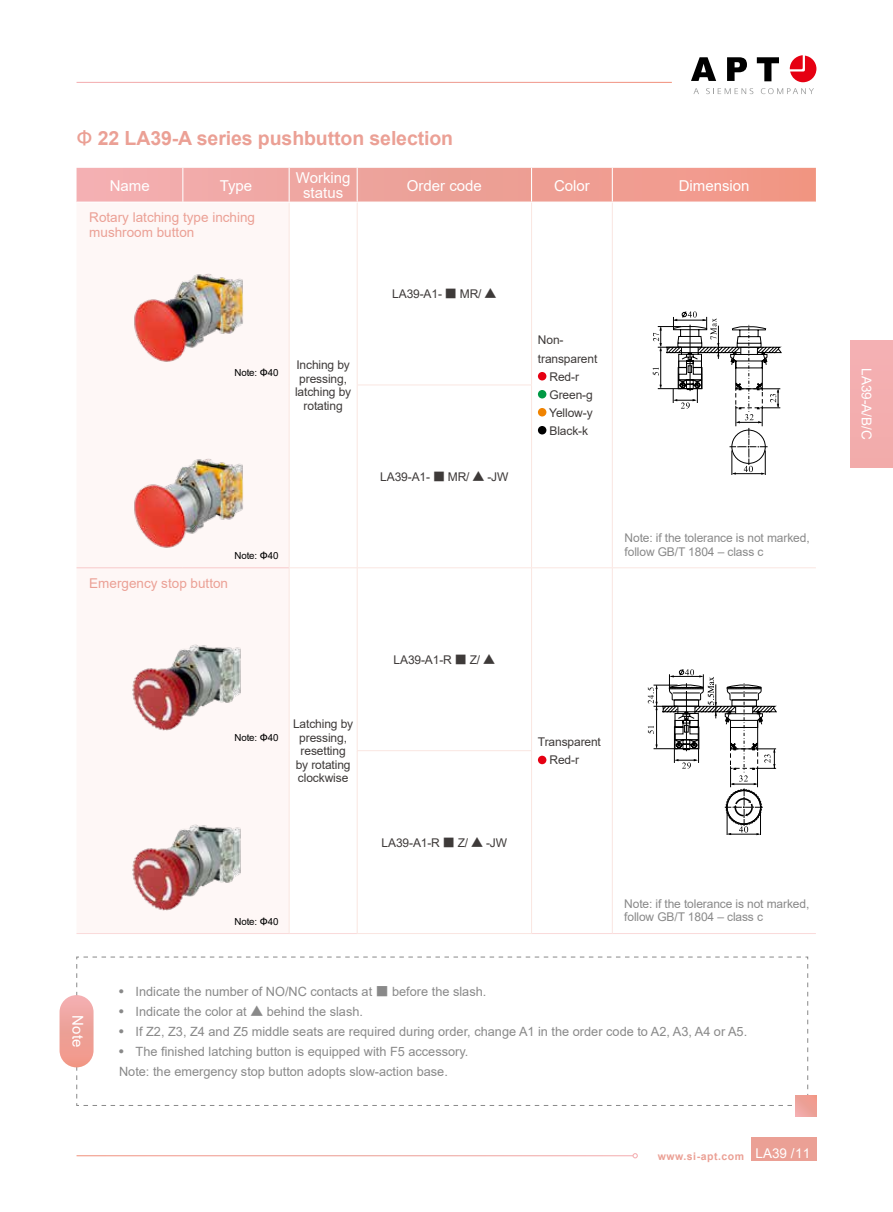
<style>
.page{position:relative;width:893px;height:1212px;background:#fff}
.page>*{position:absolute;margin:0;border:0;box-sizing:border-box;transform-origin:0 0}
.t1{font:700 19.5px "Arial";letter-spacing:-.005em;color:#eba095}
.t2{font:15px/15px "Arial";color:#fff;text-align:center}
.t3{font:13.5px/15px "Arial";color:#eba095}
.t4{font:13.5px "Arial";color:#fff}
.t5{font:12.75px/20.1px "Arial";color:#898989}
.t6{font:12px/13.5px "Arial";letter-spacing:-.01em;color:#3e3a39;text-align:center}
.t7{font:12px/13.5px "Arial";letter-spacing:-.01em;color:#898989}
.t8{font:700 10.5px "Arial";letter-spacing:.05em;color:#eba095}
.t9{font:9.75px "Arial";letter-spacing:-.01em;color:#000}
.s1{font-family:"Source Han Sans CN";font-weight:500}
.s2{font-weight:400;font-size:13.5px;color:#fff}
</style>
<div class="page">
<div style="left:850px;top:340px;width:43px;height:128px;background:#f3aeaf"></div>
<svg style="left:77px;top:168px;width:739px;height:34px;background:#efa39b"></svg>
<div style="left:77px;top:203px;width:212px;height:730px;background:#fef7f6"></div>
<hr style="left:182px;top:168px;width:1px;height:34px;background:#fff">
<hr style="left:289px;top:168px;width:1px;height:34px;background:#fff">
<hr style="left:357px;top:168px;width:1px;height:34px;background:#fff">
<hr style="left:531px;top:168px;width:1px;height:34px;background:#fff">
<hr style="left:612px;top:168px;width:1px;height:34px;background:#fff">
<hr style="left:289px;top:202px;width:1px;height:183px;background:#fae6e1">
<hr style="left:357px;top:203px;width:1px;height:182px;background:#fae6e1">
<hr style="left:289px;top:385px;width:1px;height:182px;background:#fae6e1">
<hr style="left:531px;top:203px;width:1px;height:182px;background:#fae6e1">
<hr style="left:612px;top:203px;width:1px;height:182px;background:#fae6e1">
<hr style="left:612px;top:385px;width:1px;height:182px;background:#fae6e1">
<hr style="left:289px;top:202px;width:68px;height:1px;background:#fff">
<hr style="left:531px;top:385px;width:1px;height:182px;background:#fae6e1">
<hr style="left:357px;top:385px;width:175px;height:1px;background:#fae6e1">
<hr style="left:289px;top:567px;width:68px;height:1px;background:#fae6e1">
<hr style="left:357px;top:385px;width:1px;height:182px;background:#fae6e1">
<hr style="left:289px;top:568px;width:1px;height:183px;background:#fae6e1">
<hr style="left:357px;top:568px;width:1px;height:182px;background:#fae6e1">
<hr style="left:289px;top:751px;width:1px;height:182px;background:#fae6e1">
<hr style="left:357px;top:751px;width:1px;height:182px;background:#fae6e1">
<hr style="left:531px;top:567px;width:81px;height:1px;background:#fae6e1">
<hr style="left:612px;top:568px;width:1px;height:183px;background:#fae6e1">
<hr style="left:612px;top:751px;width:1px;height:182px;background:#fae6e1">
<hr style="left:612px;top:567px;width:204px;height:1px;background:#fae6e1">
<hr style="left:531px;top:568px;width:1px;height:182px;background:#fae6e1">
<hr style="left:357px;top:567px;width:174px;height:1px;background:#fae6e1">
<hr style="left:357px;top:750px;width:175px;height:1px;background:#fae6e1">
<hr style="left:357px;top:933px;width:175px;height:1px;background:#fae6e1">
<hr style="left:531px;top:751px;width:1px;height:182px;background:#fae6e1">
<hr style="left:532px;top:933px;width:80px;height:1px;background:#fadada">
<hr style="left:612px;top:933px;width:204px;height:1px;background:#fadada">
<hr style="left:77px;top:933px;width:106px;height:1px;background:#fadada">
<hr style="left:183px;top:933px;width:106px;height:1px;background:#fadada">
<hr style="left:289px;top:933px;width:68px;height:1px;background:#fadada">
<hr style="left:77px;top:567px;width:106px;height:1px;background:#f8caca">
<hr style="left:183px;top:567px;width:106px;height:1px;background:#f8caca">
<div style="left:538px;top:372px;width:8px;height:8px;background:#e60012;border-radius:50%"></div>
<div style="left:538px;top:390px;width:8px;height:8px;background:#094;border-radius:50%"></div>
<div style="left:538px;top:408px;width:8px;height:8px;background:#f08300;border-radius:50%"></div>
<div style="left:538px;top:426px;width:8px;height:8px;background:#000;border-radius:50%"></div>
<div style="left:538px;top:756px;width:8px;height:8px;background:#e60012;border-radius:50%"></div>
<img style="left:130px;top:270px;width:117px;height:95px">
<img style="left:130px;top:456px;width:117px;height:95px">
<svg style="left:653px;top:311px;width:128px;height:164px"></svg>
<img style="left:129px;top:637px;width:116px;height:96px">
<img style="left:129px;top:817px;width:116px;height:96px">
<svg style="left:648px;top:669px;width:129px;height:166px"></svg>
<svg style="left:76px;top:956px;width:732px;height:150px"></svg>
<div style="left:60px;top:995px;width:34px;height:72px;background:linear-gradient(to bottom,#f1b0b2,#ef9685);border-radius:17px"></div>
<div style="left:796px;top:1095px;width:20px;height:21px;background:linear-gradient(to right,#eda6a1,#ee9c90)"></div>
<svg style="left:727px;top:57px;width:20px;height:24px"></svg>
<svg style="left:691px;top:57px;width:25px;height:24px"></svg>
<svg style="left:757px;top:57px;width:22px;height:24px"></svg>
<svg style="left:790px;top:55px;width:26px;height:27px"></svg>
<svg style="left:693px;top:88px;width:6px;height:6px"></svg>
<svg style="left:706px;top:88px;width:47px;height:6px"></svg>
<svg style="left:761px;top:88px;width:53px;height:6px"></svg>
<div style="left:751px;top:1137px;width:66px;height:24px;background:#eba095"></div>
<svg style="left:632px;top:1153px;width:6px;height:5px"></svg>
<h1 class="t1" style="left:77px;top:124px;width:378px"><span class="s1">Φ</span> 22 LA39-A series pushbutton selection</h1>
<p class="t2" style="left:110px;top:178px;width:42px">Name</p>
<p class="t2" style="left:220px;top:178px;width:34px">Type</p>
<p class="t2" style="left:296px;top:170px;width:56px">Working status</p>
<p class="t2" style="left:407px;top:178px;width:77px">Order code</p>
<p class="t2" style="left:554px;top:178px;width:37px">Color</p>
<p class="t2" style="left:679px;top:178px;width:72px">Dimension</p>
<p class="t3" style="left:89px;top:210px;width:167px">Rotary latching type inching mushroom button</p>
<p class="t9" style="left:234px;top:366px;width:46px">Note: <span class="s1">Φ</span>40</p>
<p class="t6" style="left:295px;top:358px;width:58px">Inching by pressing, latching by rotating</p>
<p class="t6" style="left:392px;top:287px;width:106px">LA39-A1- <span class="s1">■</span> MR/ <span class="s1">▲</span></p>
<p class="t6" style="left:380px;top:470px;width:130px">LA39-A1- <span class="s1">■</span> MR/ <span class="s1">▲</span> -JW</p>
<p class="t9" style="left:234px;top:549px;width:46px">Note: <span class="s1">Φ</span>40</p>
<p class="t3" style="left:89px;top:576px;width:140px">Emergency stop button</p>
<p class="t9" style="left:234px;top:731px;width:46px">Note: <span class="s1">Φ</span>40</p>
<p class="t6" style="left:293px;top:717px;width:62px">Latching by pressing, resetting by rotating clockwise</p>
<p class="t9" style="left:234px;top:914px;width:46px">Note: <span class="s1">Φ</span>40</p>
<p class="t6" style="left:394px;top:653px;width:103px">LA39-A1-R <span class="s1">■</span> Z/ <span class="s1">▲</span></p>
<p class="t6" style="left:382px;top:835px;width:127px">LA39-A1-R <span class="s1">■</span> Z/ <span class="s1">▲</span> -JW</p>
<p class="t6" style="left:538px;top:333px;width:27px">Non-</p>
<p class="t6" style="left:538px;top:351px;width:61px">transparent</p>
<p class="t6" style="left:549px;top:369px;width:31px">Red-r</p>
<p class="t6" style="left:549px;top:387px;width:45px">Green-g</p>
<p class="t6" style="left:549px;top:405px;width:45px">Yellow-y</p>
<p class="t6" style="left:549px;top:423px;width:40px">Black-k</p>
<p class="t7" style="left:625px;top:531px;width:187px">Note: if the tolerance is not marked, follow GB/T 1804 – class c</p>
<p class="t6" style="left:549px;top:733px;width:53px;line-height:18px;text-align:left;text-indent:-12px">Transparent<br>Red-r</p>
<p class="t7" style="left:624px;top:896px;width:187px">Note: if the tolerance is not marked, follow GB/T 1804 – class c</p>
<p class="t2" style="left:85px;top:1015px;width:33px;rotate:90deg">Note</p>
<p class="t5" style="left:119px;top:981px;width:369px"><sup>●</sup> Indicate the number of NO/NC contacts at <span class="s1">■</span> before the slash.</p>
<p class="t5" style="left:119px;top:1001px;width:245px"><sup>●</sup> Indicate the color at <span class="s1">▲</span> behind the slash.</p>
<p class="t5" style="left:119px;top:1021px;width:630px"><sup>●</sup> If Z2, Z3, Z4 and Z5 middle seats are required during order, change A1 in the order code to A2, A3, A4 or A5.</p>
<p class="t5" style="left:119px;top:1041px;width:351px"><sup>●</sup> The finished latching button is equipped with F5 accessory.<br>Note: the emergency stop button adopts slow-action base.</p>
<p class="t8" style="left:658px;top:1148px;width:154px">www.si-apt.com <span class="s2">LA39 /11</span></p>
<p class="t4" style="left:876px;top:368px;width:73px;rotate:90deg">LA39-A/B/C</p>
</div>
